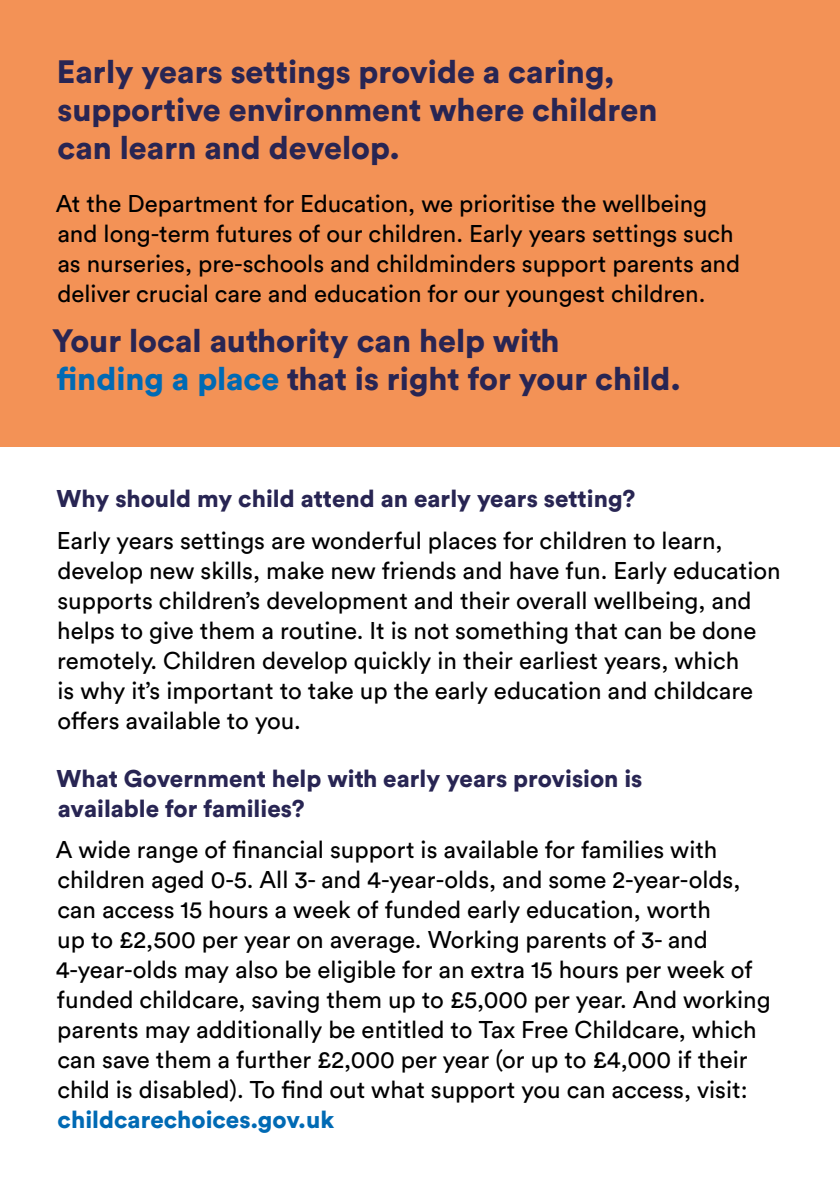
<style>
.page{position:relative;width:840px;height:1191px;background:#fff}
.page>*{position:absolute;margin:0;border:0;box-sizing:border-box;transform-origin:0 0}
.t1{font:900 32px/38.4px "Circular Std";color:#282553}
.t2{font:24px/30px "Circular Std";color:#000}
.t3{font:900 24px/30px "Circular Std";color:#282553}
.t4{font:900 24px "Circular Std";color:#006ab4}
.s1{color:#006ab4}
</style>
<div class="page">
<div style="left:0;top:0;width:839px;height:446px;background:#f39256"></div>
<h1 class="t1" style="left:57px;top:51px;width:601px">Early years settings provide a caring, supportive environment where children can learn and develop.</h1>
<p class="t2" style="left:56px;top:188px;width:685px">At the Department for Education, we prioritise the wellbeing and long-term futures of our children. Early years settings such as nurseries, pre-schools and childminders support parents and deliver crucial care and education for our youngest children.</p>
<h1 class="t1" style="left:52px;top:321px;width:630px">Your local authority can help with<br><span class="s1">finding a place</span> that is right for your child.</h1>
<p class="t3" style="left:57px;top:483px;width:580px">Why should my child attend an early years setting?</p>
<p class="t2" style="left:57px;top:525px;width:724px">Early years settings are wonderful places for children to learn, develop new skills, make new friends and have fun. Early education supports children’s development and their overall wellbeing, and helps to give them a routine. It is not something that can be done remotely. Children develop quickly in their earliest years, which<br>is why it’s important to take up the early education and childcare offers available to you.</p>
<p class="t3" style="left:57px;top:763px;width:587px">What Government help with early years provision is available for families?</p>
<p class="t2" style="left:56px;top:834px;width:716px">A wide range of financial support is available for families with children aged 0-5. All 3- and 4-year-olds, and some 2-year-olds, can access 15 hours a week of funded early education, worth<br>up to £2,500 per year on average. Working parents of 3- and 4-year-olds may also be eligible for an extra 15 hours per week of funded childcare, saving them up to £5,000 per year. And working parents may additionally be entitled to Tax Free Childcare, which can save them a further £2,000 per year (or up to £4,000 if their child is disabled). To find out what support you can access, visit:</p>
<p class="t4" style="left:58px;top:1104px;width:278px">childcarechoices.gov.uk</p>
</div>
